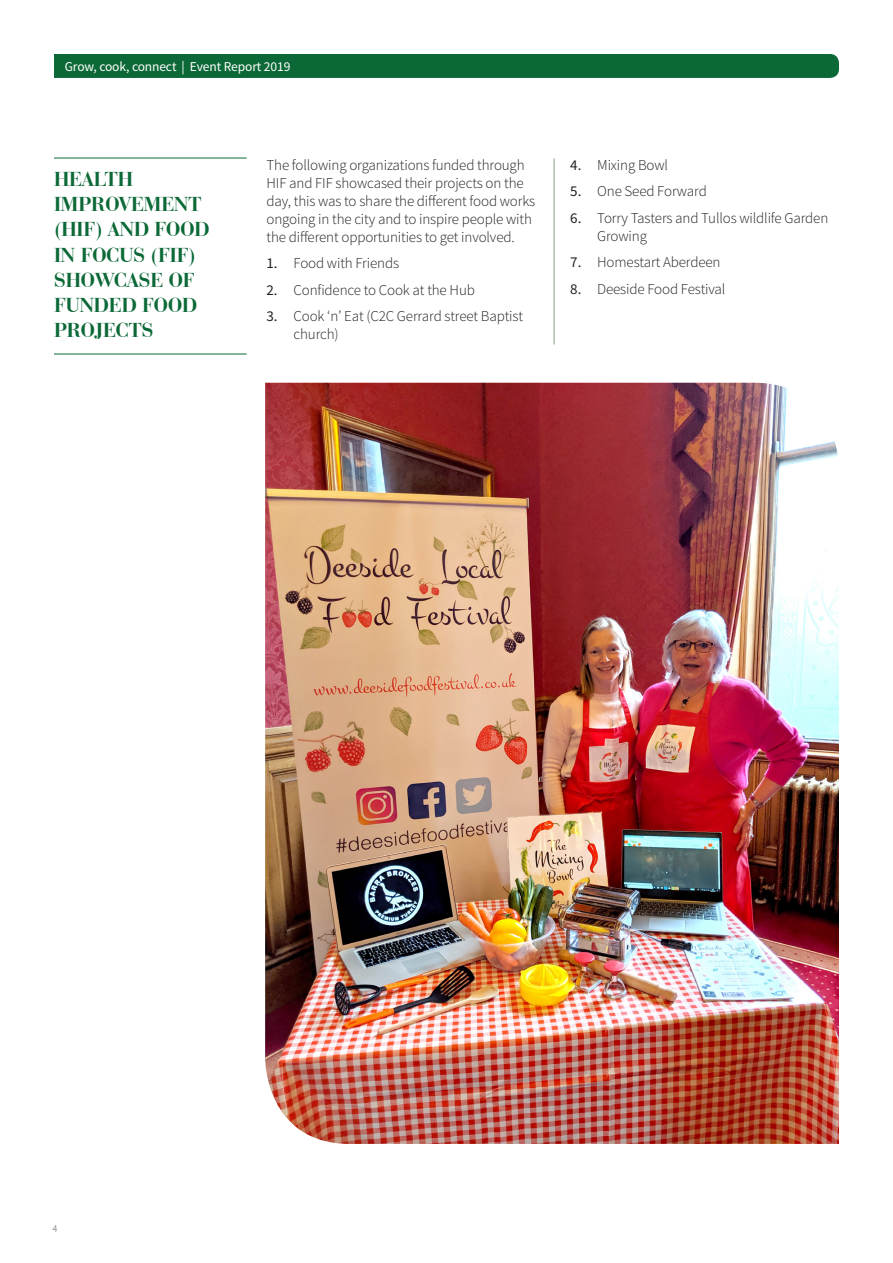
<style>
.page{position:relative;width:893px;height:1263px;background:#fff}
.page>*{position:absolute;margin:0;border:0;box-sizing:border-box;transform-origin:0 0}
.t1{font:700 21px/25.2px "Bauer Bodoni BT";color:#0c6937}
.t2{font:300 15px/18px "Source Sans Pro";letter-spacing:-.01em;color:#231f20}
.t3{font:13.5px "Source Sans Pro";letter-spacing:-.01em;color:#fff}
.t4{font:300 10.5px "Source Sans Pro";color:#57585a}
.s1{font-weight:400}
</style>
<div class="page">
<div style="left:54px;top:54px;width:785px;height:24px;background:#0c6937"></div>
<hr style="left:554px;top:158px;width:1px;height:186px;background:#83a080">
<img style="left:265px;top:383px;width:574px;height:761px">
<hr style="left:54px;top:354px;width:193px;height:1px;background:#0c6937">
<hr style="left:54px;top:158px;width:193px;height:1px;background:#0c6937">
<p class="t3" style="left:65px;top:58px;width:227px">Grow, cook, connect | Event Report 2019</p>
<p class="t1" style="left:54px;top:166px;width:157px">HEALTH<br>IMPROVEMENT (HIF) AND FOOD<br>IN FOCUS (FIF)<br>SHOWCASE OF<br>FUNDED FOOD<br>PROJECTS</p>
<p class="t2" style="left:267px;top:156px;width:270px">The following organizations funded through HIF and FIF showcased their projects on the day, this was to share the different food works ongoing in the city and to inspire people with the different opportunities to get involved.</p>
<p class="t2" style="left:267px;top:254px;width:134px"><span class="s1">1.</span> Food with Friends</p>
<p class="t2" style="left:267px;top:281px;width:210px"><span class="s1">2.</span> Confidence to Cook at the Hub</p>
<p class="t2" style="left:294px;top:307px;width:231px;text-indent:-27px"><span class="s1">3.</span> Cook ‘n’ Eat (C2C Gerrard street Baptist church)</p>
<p class="t2" style="left:570px;top:156px;width:99px"><span class="s1">4.</span> Mixing Bowl</p>
<p class="t2" style="left:570px;top:182px;width:138px"><span class="s1">5.</span> One Seed Forward</p>
<p class="t2" style="left:597px;top:209px;width:233px;text-indent:-27px"><span class="s1">6.</span> Torry Tasters and Tullos wildlife Garden<br>Growing</p>
<p class="t2" style="left:570px;top:253px;width:152px"><span class="s1">7.</span> Homestart Aberdeen</p>
<p class="t2" style="left:570px;top:280px;width:157px"><span class="s1">8.</span> Deeside Food Festival</p>
<p class="t4" style="left:52px;top:1222px;width:7px">4</p>
</div>
